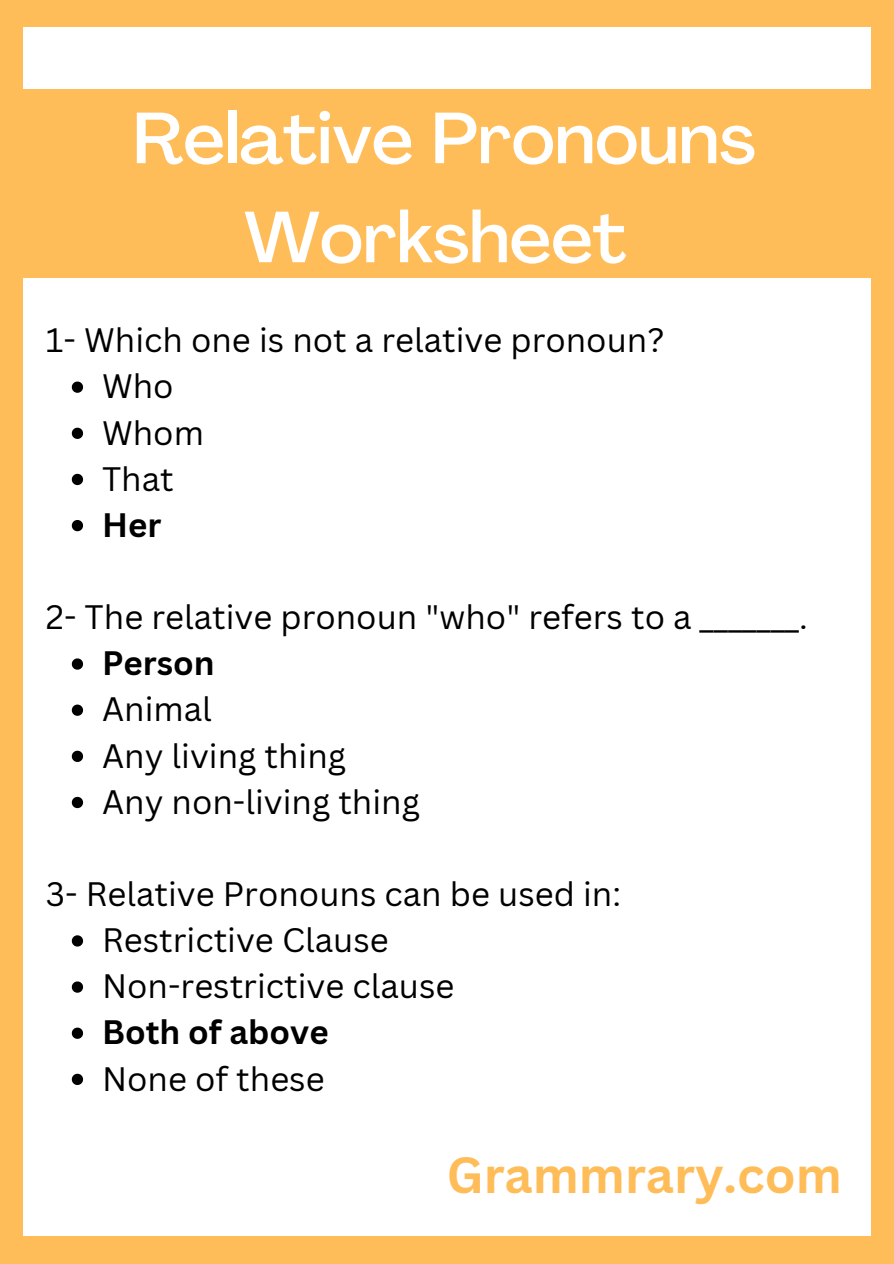
<style>
.page{position:relative;width:894px;height:1264px;background:#fff}
.page>*{position:absolute;margin:0;border:0;box-sizing:border-box;transform-origin:0 0}
.t1{font:500 71.25px/99px "Agrandir";color:#fff;text-align:center}
.t2{font:700 49.5px "Canva Sans";color:#ffbd59}
.t3{font:33px "Canva Sans";color:#000}
.t4{font:700 33px "Canva Sans";color:#000}
</style>
<div class="page">
<div style="left:0;top:0;width:893px;height:1263px;background:#ffbd59"></div>
<div style="left:23px;top:27px;width:847px;height:1208px;background:#fff"></div>
<div style="left:0;top:89px;width:893px;height:188px;background:#ffbd59"></div>
<svg style="left:72px;top:381px;width:11px;height:12px"></svg>
<svg style="left:72px;top:427px;width:11px;height:12px"></svg>
<svg style="left:72px;top:474px;width:11px;height:11px"></svg>
<svg style="left:72px;top:520px;width:11px;height:11px"></svg>
<svg style="left:72px;top:658px;width:11px;height:11px"></svg>
<svg style="left:72px;top:704px;width:11px;height:11px"></svg>
<svg style="left:72px;top:750px;width:11px;height:12px"></svg>
<svg style="left:72px;top:796px;width:11px;height:12px"></svg>
<svg style="left:72px;top:935px;width:11px;height:11px"></svg>
<svg style="left:72px;top:981px;width:11px;height:11px"></svg>
<svg style="left:72px;top:1027px;width:11px;height:11px"></svg>
<svg style="left:72px;top:1073px;width:11px;height:11px"></svg>
<p class="t1" style="left:133px;top:96px;width:624px">Relative Pronouns<br>Worksheet</p>
<p class="t3" style="left:46px;top:317px;width:619px">1- Which one is not a relative pronoun?</p>
<p class="t3" style="left:102px;top:363px;width:73px">Who</p>
<p class="t3" style="left:102px;top:409px;width:103px">Whom</p>
<p class="t3" style="left:102px;top:455px;width:73px">That</p>
<p class="t4" style="left:102px;top:501px;width:61px">Her</p>
<p class="t3" style="left:46px;top:594px;width:763px">2- The relative pronoun "who" refers to a _______.</p>
<p class="t4" style="left:102px;top:640px;width:114px">Person</p>
<p class="t3" style="left:102px;top:686px;width:111px">Animal</p>
<p class="t3" style="left:102px;top:732px;width:245px">Any living thing</p>
<p class="t3" style="left:102px;top:778px;width:319px">Any non-living thing</p>
<p class="t3" style="left:46px;top:870px;width:576px">3- Relative Pronouns can be used in:</p>
<p class="t3" style="left:102px;top:916px;width:288px">Restrictive Clause</p>
<p class="t3" style="left:102px;top:963px;width:354px">Non-restrictive clause</p>
<h2 class="t4" style="left:102px;top:1009px;width:228px">Both of above</h2>
<h1 class="t3" style="left:102px;top:1055px;width:224px">None of these</h1>
<p class="t2" style="left:446px;top:1139px;width:396px">Grammrary.com</p>
</div>
